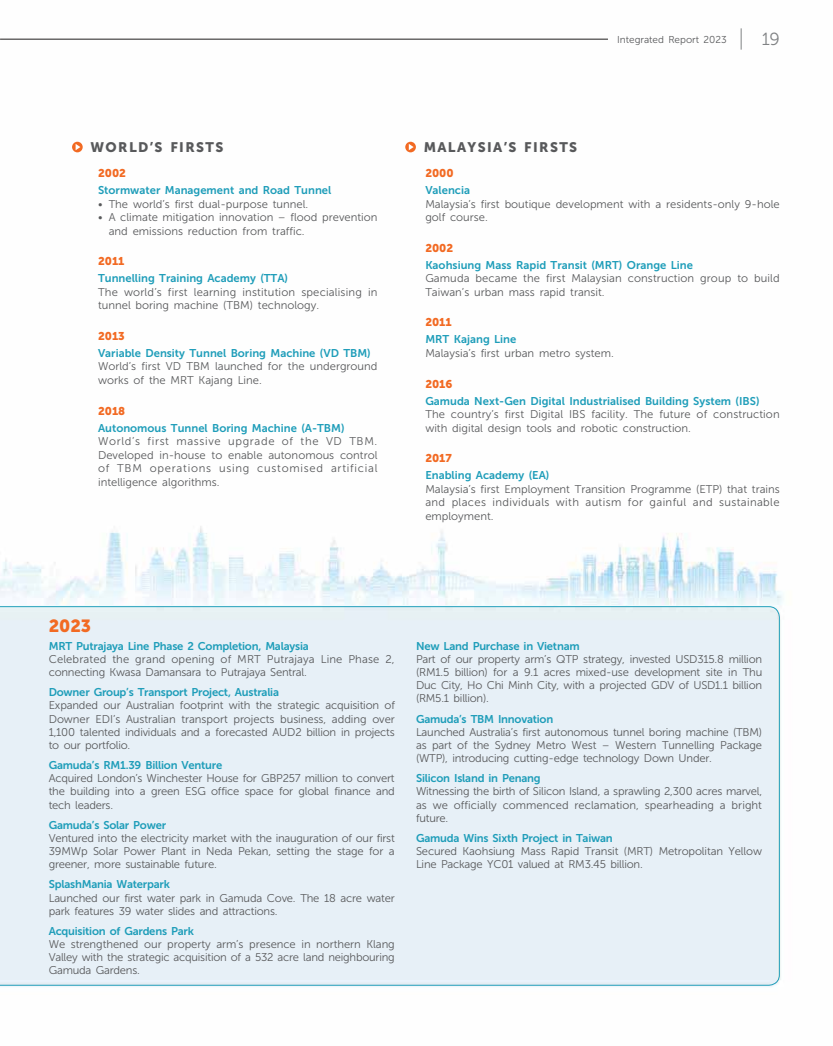
<style>
.page{position:relative;width:833px;height:1046px;background:#fff}
.page>*{position:absolute;margin:0;border:0;box-sizing:border-box;transform-origin:0 0}
.t1{font:17.5px "Museo Sans 900";color:#f26a23}
.t2{font:17.5px "Museo Sans 300";color:#808284}
.t3{font:13.75px "Museo Sans 900";letter-spacing:.1em;color:#58595b}
.t4{font:11.25px/13.1px "Museo Sans 300";color:#58595b;text-align:justify}
.t5{font:11.25px "Museo Sans 700";color:#1e9db9}
.t6{font:11.25px "Museo Sans 700";letter-spacing:-.02em;color:#1e9db9}
.t7{font:11.25px/13.1px "Museo Sans 300";letter-spacing:-.02em;color:#58595b}
.t8{font:11.25px "Museo Sans 900";color:#f26a23}
.t9{font:10px "Museo Sans 300";color:#58595b}
</style>
<div class="page">
<img style="left:0;top:28px;width:783px;height:959px">
<svg style="left:741px;top:28px;width:1px;height:22px"></svg>
<hr style="left:0;top:39px;width:608px;height:1px;background:#201e1e">
<svg style="left:405px;top:142px;width:11px;height:10px"></svg>
<svg style="left:409px;top:144px;width:4px;height:6px"></svg>
<svg style="left:72px;top:142px;width:11px;height:10px"></svg>
<svg style="left:76px;top:144px;width:4px;height:6px"></svg>
<div style="left:0;top:606px;width:780px;height:379px;background:#e7f0f7"></div>
<p class="t9" style="left:617px;top:35px;width:111px">Integrated Report 2023</p>
<h1 class="t2" style="left:762px;top:33px;width:19px">19</h1>
<p class="t3" style="left:90px;top:142px;width:134px">WORLD’S FIRSTS</p>
<p class="t8" style="left:98px;top:169px;width:29px">2002</p>
<p class="t5" style="left:98px;top:186px;width:235px">Stormwater Management and Road Tunnel</p>
<p class="t4" style="left:98px;top:198px;width:212px">• The world’s first dual-purpose tunnel.</p>
<p class="t4" style="left:109px;top:212px;width:270px;line-height:13.5px;text-indent:-11px">• A climate mitigation innovation – flood prevention and emissions reduction from traffic.</p>
<p class="t8" style="left:98px;top:257px;width:28px">2011</p>
<p class="t5" style="left:98px;top:274px;width:191px">Tunnelling Training Academy (TTA)</p>
<p class="t4" style="left:98px;top:286px;width:281px;line-height:13.5px">The world’s first learning institution specialising in tunnel boring machine (TBM) technology.</p>
<p class="t8" style="left:98px;top:332px;width:28px">2013</p>
<p class="t5" style="left:98px;top:349px;width:274px">Variable Density Tunnel Boring Machine (VD TBM)</p>
<p class="t4" style="left:98px;top:361px;width:281px;line-height:13.5px">World’s first VD TBM launched for the underground works of the MRT Kajang Line.</p>
<p class="t8" style="left:98px;top:406px;width:29px">2018</p>
<p class="t5" style="left:98px;top:423px;width:248px">Autonomous Tunnel Boring Machine (A-TBM)</p>
<p class="t4" style="left:98px;top:435px;width:281px;line-height:13.5px">World’s first massive upgrade of the VD TBM.<br>Developed in-house to enable autonomous control of TBM operations using customised artificial intelligence algorithms.</p>
<p class="t3" style="left:424px;top:142px;width:155px">MALAYSIA’S FIRSTS</p>
<p class="t8" style="left:425px;top:169px;width:30px">2000</p>
<p class="t5" style="left:425px;top:186px;width:46px">Valencia</p>
<p class="t4" style="left:425px;top:198px;width:356px;line-height:13.5px">Malaysia’s first boutique development with a residents-only 9-hole golf course.</p>
<p class="t8" style="left:425px;top:244px;width:29px">2002</p>
<p class="t5" style="left:425px;top:261px;width:269px">Kaohsiung Mass Rapid Transit (MRT) Orange Line</p>
<p class="t4" style="left:425px;top:273px;width:356px;line-height:13.5px">Gamuda became the first Malaysian construction group to build<br>Taiwan’s urban mass rapid transit.</p>
<p class="t8" style="left:425px;top:318px;width:28px">2011</p>
<p class="t5" style="left:425px;top:335px;width:93px">MRT Kajang Line</p>
<p class="t4" style="left:425px;top:347px;width:190px">Malaysia’s first urban metro system.</p>
<p class="t8" style="left:425px;top:379px;width:29px">2016</p>
<p class="t5" style="left:425px;top:396px;width:336px">Gamuda Next-Gen Digital Industrialised Building System (IBS)</p>
<p class="t4" style="left:425px;top:408px;width:356px;line-height:13.5px">The country’s first Digital IBS facility. The future of construction with digital design tools and robotic construction.</p>
<p class="t8" style="left:425px;top:454px;width:28px">2017</p>
<p class="t5" style="left:425px;top:471px;width:126px">Enabling Academy (EA)</p>
<p class="t4" style="left:425px;top:483px;width:356px;line-height:13.5px">Malaysia’s first Employment Transition Programme (ETP) that trains and places individuals with autism for gainful and sustainable employment.</p>
<h1 class="t1" style="left:49px;top:619px;width:44px">2023</h1>
<p class="t6" style="left:49px;top:641px;width:261px">MRT Putrajaya Line Phase 2 Completion, Malaysia</p>
<p class="t4" style="left:49px;top:653px;width:347px">Celebrated the grand opening of MRT Putrajaya Line Phase 2, connecting Kwasa Damansara to Putrajaya Sentral.</p>
<p class="t6" style="left:49px;top:688px;width:232px">Downer Group’s Transport Project, Australia</p>
<p class="t4" style="left:49px;top:700px;width:348px">Expanded our Australian footprint with the strategic acquisition of Downer EDI’s Australian transport projects business, adding over 1,100 talented individuals and a forecasted AUD2 billion in projects to our portfolio.</p>
<p class="t6" style="left:49px;top:761px;width:175px">Gamuda’s RM1.39 Billion Venture</p>
<p class="t4" style="left:49px;top:772px;width:348px">Acquired London’s Winchester House for GBP257 million to convert the building into a green ESG office space for global finance and tech leaders.</p>
<p class="t6" style="left:49px;top:820px;width:119px">Gamuda’s Solar Power</p>
<p class="t4" style="left:49px;top:832px;width:347px">Ventured into the electricity market with the inauguration of our first 39MWp Solar Power Plant in Neda Pekan, setting the stage for a greener, more sustainable future.</p>
<p class="t6" style="left:49px;top:880px;width:123px">SplashMania Waterpark</p>
<p class="t7" style="left:49px;top:892px;width:347px">Launched our first water park in Gamuda Cove. The 18 acre water park features 39 water slides and attractions.</p>
<p class="t6" style="left:49px;top:926px;width:147px">Acquisition of Gardens Park</p>
<p class="t4" style="left:49px;top:938px;width:347px">We strengthened our property arm’s presence in northern Klang Valley with the strategic acquisition of a 532 acre land neighbouring Gamuda Gardens.</p>
<p class="t6" style="left:416px;top:641px;width:165px">New Land Purchase in Vietnam</p>
<p class="t4" style="left:416px;top:653px;width:348px">Part of our property arm’s QTP strategy, invested USD315.8 million (RM1.5 billion) for a 9.1 acres mixed-use development site in Thu Duc City, Ho Chi Minh City, with a projected GDV of USD1.1 billion (RM5.1 billion).</p>
<p class="t6" style="left:416px;top:714px;width:139px">Gamuda’s TBM Innovation</p>
<p class="t4" style="left:416px;top:726px;width:347px">Launched Australia’s first autonomous tunnel boring machine (TBM) as part of the Sydney Metro West – Western Tunnelling Package (WTP), introducing cutting-edge technology Down Under.</p>
<p class="t6" style="left:416px;top:774px;width:126px">Silicon Island in Penang</p>
<p class="t4" style="left:416px;top:786px;width:347px">Witnessing the birth of Silicon Island, a sprawling 2,300 acres marvel, as we officially commenced reclamation, spearheading a bright future.</p>
<p class="t6" style="left:416px;top:833px;width:198px">Gamuda Wins Sixth Project in Taiwan</p>
<p class="t4" style="left:416px;top:845px;width:347px">Secured Kaohsiung Mass Rapid Transit (MRT) Metropolitan Yellow<br>Line Package YC01 valued at RM3.45 billion.</p>
</div>
